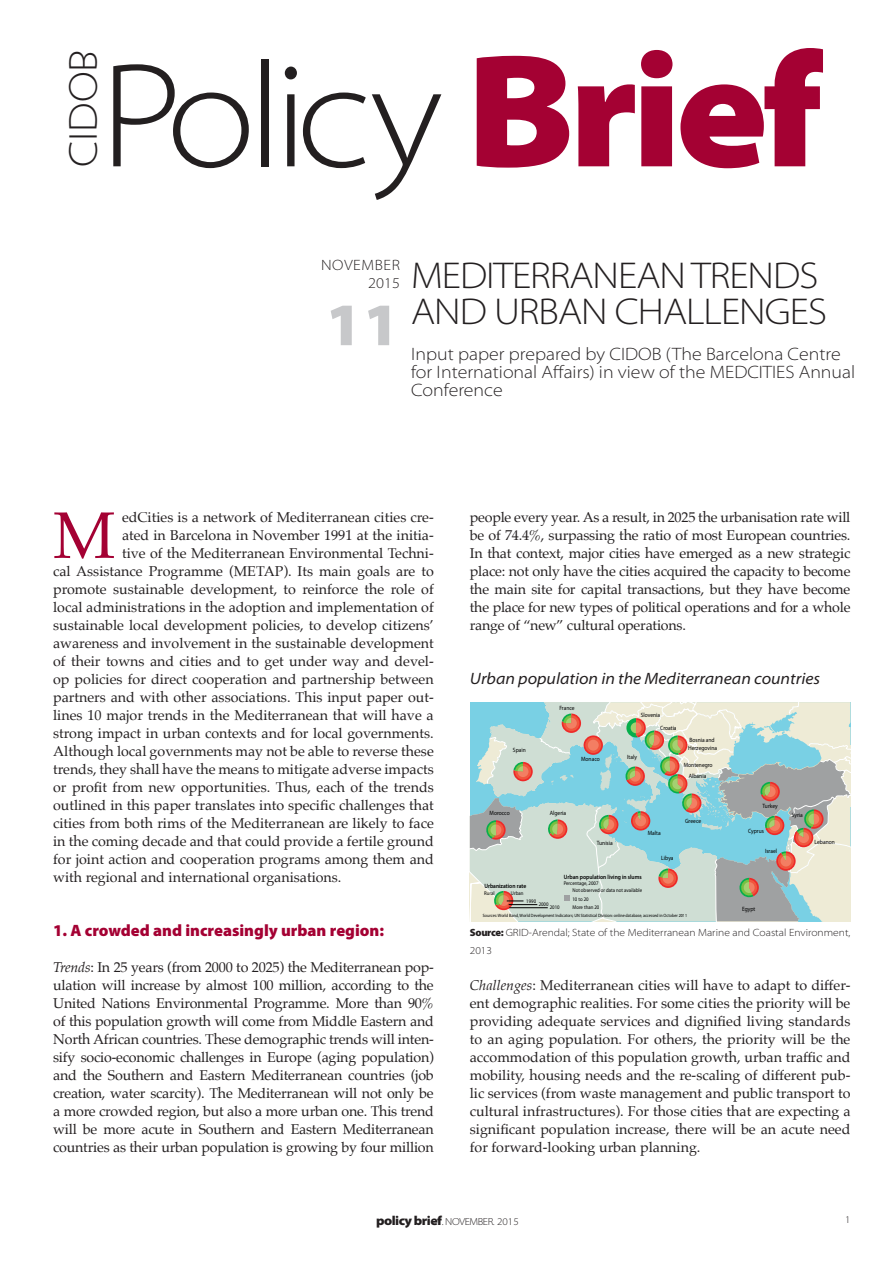
<style>
.page{position:relative;width:893px;height:1263px;background:#fff}
.page>*{position:absolute;margin:0;border:0;box-sizing:border-box;transform-origin:0 0}
.t1{font:300 semi-expanded 150px "Myriad Pro";letter-spacing:-.05em;color:#231f20}
.t2{font:65.85px "Palatino";color:#a40133}
.t3{font:900 semi-expanded 60.75px "Myriad Pro";color:#c7c8ca}
.t4{font:300 semi-expanded 37.5px/36px "Myriad Pro";letter-spacing:-.025em;color:#231f20}
.t5{font:300 semi-expanded 18px/18px "Myriad Pro";color:#231f20}
.t6{font:italic semi-expanded 16.5px "Myriad Pro";color:#231f20}
.t7{font:900 16.5px "Myriad Pro";color:#a40133}
.t8{font:300 semi-expanded 15px/18px "Myriad Pro";letter-spacing:.04em;color:#231f20;text-align:right}
.t9{font:14.25px/18px "Palatino";color:#231f20;text-align:justify}
.t10{font:300 semi-expanded 10.5px/18px "Myriad Pro";color:#231f20}
.t11{font:300 semi-expanded 10.2px "Myriad Pro";letter-spacing:-.04em;color:#231f20}
.t12{font:6.15px/7.4px "Myriad Pro";color:#000001;scale:.9 1}
.t13{font:600 6.15px "Myriad Pro";color:#000001;scale:.9 1}
.t14{font:5.4px "Myriad Pro";color:#000001;scale:.9 1}
.t15{font:4.65px "Myriad Pro";color:#000001;scale:.9 1}
.s1{font-weight:900;font-size:162.45px;color:#a40133}
.s2{font-style:italic}
.s3{font-weight:900;font-stretch:normal}
.s4{font-weight:900;font-size:12.9px}
</style>
<div class="page">
<svg style="left:470px;top:702px;width:380px;height:219px"></svg>
<h1 class="t1" style="left:100px;top:33px;width:725px">Policy <span class="s1">Brief</span></h1>
<p class="t8" style="left:321px;top:256px;width:80px">NOVEMBER<br>2015</p>
<h3 class="t3" style="left:325px;top:290px;width:76px">11</h3>
<h3 class="t4" style="left:411px;top:258px;width:417px">MEDITERRANEAN TRENDS<br>AND URBAN CHALLENGES</h3>
<p class="t5" style="left:411px;top:345px;width:445px">Input paper prepared by CIDOB (The Barcelona Centre for International Affairs) in view of the MEDCITIES Annual<br>Conference</p>
<h2 class="t2" style="left:53px;top:481px;width:64px">M</h2>
<p class="t9" style="left:122px;top:508px;width:313px">edCities is a network of Mediterranean cities cre-</p>
<p class="t9" style="left:122px;top:526px;width:313px">ated in Barcelona in November 1991 at the initia-</p>
<p class="t9" style="left:122px;top:544px;width:313px">tive of the Mediterranean Environmental Techni-</p>
<p class="t9" style="left:53px;top:562px;width:382px">cal Assistance Programme (METAP). Its main goals are to</p>
<p class="t9" style="left:53px;top:580px;width:382px">promote sustainable development, to reinforce the role of</p>
<p class="t9" style="left:53px;top:598px;width:382px">local administrations in the adoption and implementation of</p>
<p class="t9" style="left:53px;top:616px;width:382px">sustainable local development policies, to develop citizens’</p>
<p class="t9" style="left:53px;top:634px;width:382px">awareness and involvement in the sustainable development</p>
<p class="t9" style="left:53px;top:652px;width:382px">of their towns and cities and to get under way and devel-</p>
<p class="t9" style="left:53px;top:670px;width:382px">op policies for direct cooperation and partnership between</p>
<p class="t9" style="left:53px;top:688px;width:382px">partners and with other associations. This input paper out-</p>
<p class="t9" style="left:53px;top:706px;width:382px">lines 10 major trends in the Mediterranean that will have a</p>
<p class="t9" style="left:53px;top:724px;width:382px">strong impact in urban contexts and for local governments.</p>
<p class="t9" style="left:53px;top:742px;width:382px">Although local governments may not be able to reverse these</p>
<p class="t9" style="left:53px;top:760px;width:382px">trends, they shall have the means to mitigate adverse impacts</p>
<p class="t9" style="left:53px;top:778px;width:382px">or profit from new opportunities. Thus, each of the trends</p>
<p class="t9" style="left:53px;top:796px;width:382px">outlined in this paper translates into specific challenges that</p>
<p class="t9" style="left:53px;top:814px;width:382px">cities from both rims of the Mediterranean are likely to face</p>
<p class="t9" style="left:53px;top:832px;width:382px">in the coming decade and that could provide a fertile ground</p>
<p class="t9" style="left:53px;top:850px;width:382px">for joint action and cooperation programs among them and</p>
<p class="t9" style="left:53px;top:868px;width:290px">with regional and international organisations.</p>
<p class="t7" style="left:53px;top:921px;width:332px">1. A crowded and increasingly urban region:</p>
<p class="t9" style="left:53px;top:958px;width:382px"><span class="s2">Trends</span>: In 25 years (from 2000 to 2025) the Mediterranean pop&shy;ulation will increase by almost 100 million, according to the United Nations Environmental Programme. More than 90% of this population growth will come from Middle Eastern and North African countries. These demographic trends will inten&shy;sify socio-economic challenges in Europe (aging population) and the Southern and Eastern Mediterranean countries (job creation, water scarcity). The Mediterranean will not only be a more crowded region, but also a more urban one. This trend will be more acute in Southern and Eastern Mediterranean countries as their urban population is growing by four million</p>
<p class="t9" style="left:470px;top:508px;width:382px">people every year. As a result, in 2025 the urbanisation rate will be of 74.4%, surpassing the ratio of most European countries.<br>In that context, major cities have emerged as a new strategic place: not only have the cities acquired the capacity to become the main site for capital transactions, but they have become the place for new types of political operations and for a whole range of “new” cultural operations.</p>
<p class="t6" style="left:470px;top:670px;width:352px">Urban population in the Mediterranean countries</p>
<p class="t12" style="left:513px;top:747px;width:16px">Spain</p>
<p class="t12" style="left:490px;top:809px;width:24px">Morocco</p>
<p class="t12" style="left:559px;top:704px;width:18px">France</p>
<p class="t12" style="left:581px;top:756px;width:22px">Monaco</p>
<p class="t12" style="left:550px;top:810px;width:20px">Algeria</p>
<p class="t12" style="left:597px;top:839px;width:19px">Tunisia</p>
<p class="t12" style="left:641px;top:711px;width:23px">Slovenia</p>
<p class="t12" style="left:627px;top:754px;width:12px">Italy</p>
<p class="t12" style="left:660px;top:724px;width:20px">Croatia</p>
<p class="t12" style="left:688px;top:737px;width:34px">Bosnia and<br>Herzegovina</p>
<p class="t12" style="left:684px;top:761px;width:34px">Montenegro</p>
<p class="t12" style="left:689px;top:772px;width:21px">Albania</p>
<p class="t12" style="left:648px;top:830px;width:16px">Malta</p>
<p class="t12" style="left:661px;top:855px;width:15px">Libya</p>
<p class="t12" style="left:685px;top:818px;width:19px">Greece</p>
<p class="t12" style="left:762px;top:802px;width:19px">Turkey</p>
<p class="t12" style="left:748px;top:827px;width:19px">Cyprus</p>
<p class="t12" style="left:765px;top:847px;width:15px">Israel</p>
<p class="t12" style="left:792px;top:811px;width:14px">Syria</p>
<p class="t12" style="left:814px;top:838px;width:24px">Lebanon</p>
<p class="t13" style="left:564px;top:874px;width:88px">Urban population living in slums</p>
<p class="t14" style="left:564px;top:881px;width:40px">Percentage, 2007</p>
<p class="t15" style="left:483px;top:913px;width:229px">Sources: World Band, World Development Indicators; UN Statistical Division: online database, accessed in October 2011</p>
<p class="t10" style="left:470px;top:924px;width:382px"><span class="s3">Source:</span> GRID-Arendal; State of the Mediterranean Marine and Coastal Environment,<br>2013</p>
<p class="t9" style="left:470px;top:976px;width:382px"><span class="s2">Challenges</span>: Mediterranean cities will have to adapt to differ&shy;ent demographic realities. For some cities the priority will be providing adequate services and dignified living standards to an aging population. For others, the priority will be the accommodation of this population growth, urban traffic and mobility, housing needs and the re-scaling of different pub&shy;lic services (from waste management and public transport to cultural infrastructures). For those cities that are expecting a significant population increase, there will be an acute need for forward-looking urban planning.</p>
<p class="t13" style="left:484px;top:882px;width:48px">Urbanization rate</p>
<p class="t14" style="left:572px;top:888px;width:79px">Not observed or data not available</p>
<p class="t14" style="left:572px;top:904px;width:31px">More than 20</p>
<p class="t14" style="left:484px;top:890px;width:13px">Rural</p>
<p class="t14" style="left:511px;top:890px;width:15px">Urban</p>
<p class="t14" style="left:572px;top:896px;width:20px">10 to 20</p>
<p class="t14" style="left:526px;top:898px;width:13px">1990</p>
<p class="t14" style="left:539px;top:901px;width:13px">2000</p>
<p class="t14" style="left:550px;top:904px;width:13px">2010</p>
<p class="t12" style="left:742px;top:905px;width:16px">Egypt</p>
<p class="t11" style="left:376px;top:1216px;width:144px"><span class="s4">policy brief</span>. NOVEMBER. 2015</p>
<p class="t11" style="left:845px;top:1214px;width:7px">1</p>
</div>
